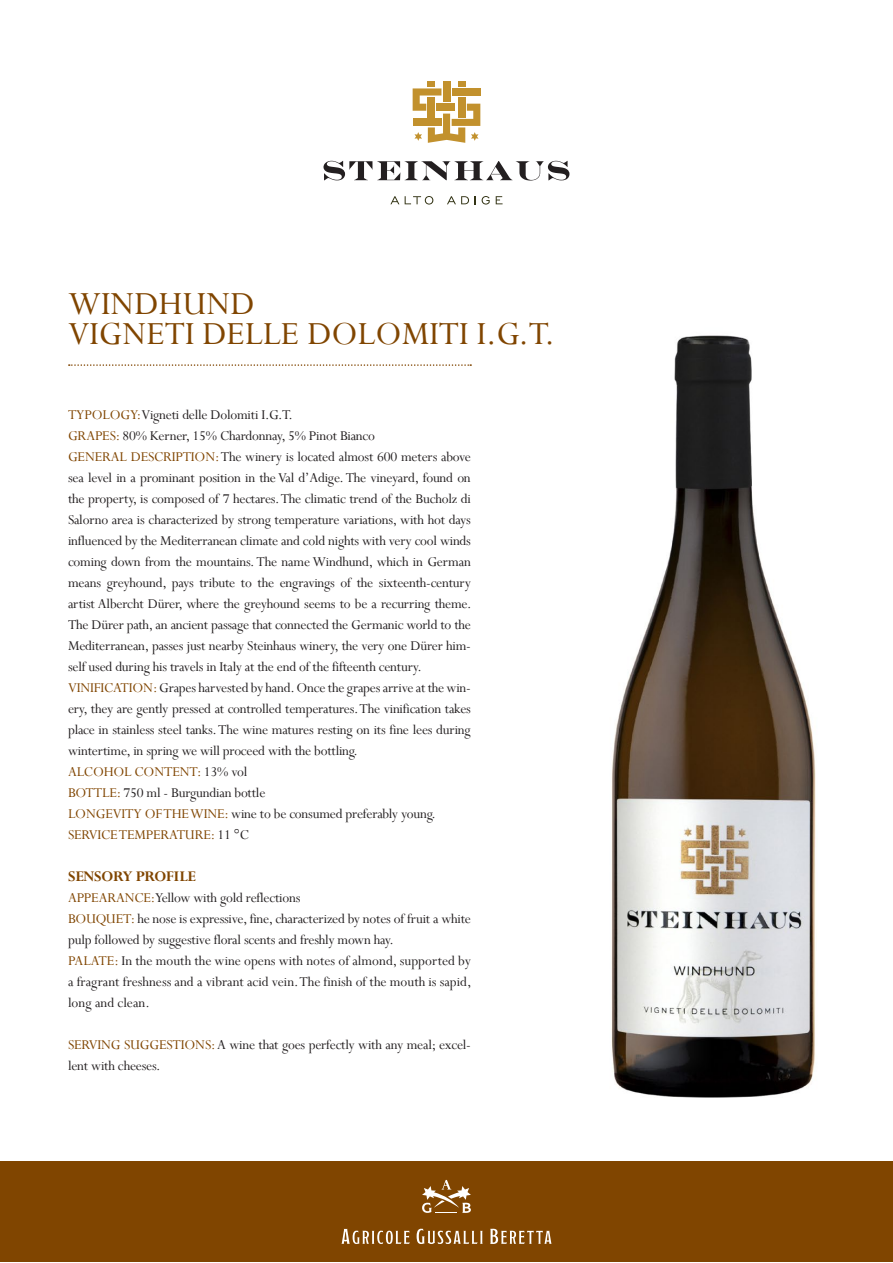
<style>
.page{position:relative;width:893px;height:1263px;background:#fff}
.page>*{position:absolute;margin:0;border:0;box-sizing:border-box;transform-origin:0 0}
.t1{font:36px/30.2px "Perpetua";color:#804500}
.t2{font:700 16.5px "Perpetua";letter-spacing:-.015em;color:#804500}
.t3{font:15px/21px "Perpetua";letter-spacing:-.015em;color:#231f20}
.s1{color:#804500}
</style>
<div class="page">
<div style="left:0;top:1161px;width:893px;height:101px;background:#804500"></div>
<svg style="left:341px;top:1229px;width:211px;height:15px"></svg>
<svg style="left:422px;top:1180px;width:49px;height:33px"></svg>
<img style="left:611px;top:335px;width:205px;height:763px">
<svg style="left:69px;top:364px;width:402px;height:2px"></svg>
<svg style="left:390px;top:196px;width:9px;height:8px"></svg>
<svg style="left:405px;top:196px;width:28px;height:9px"></svg>
<svg style="left:447px;top:196px;width:22px;height:8px"></svg>
<svg style="left:482px;top:196px;width:8px;height:9px"></svg>
<svg style="left:496px;top:196px;width:7px;height:8px"></svg>
<svg style="left:413px;top:82px;width:67px;height:61px"></svg>
<svg style="left:323px;top:161px;width:246px;height:20px"></svg>
<h1 class="t1" style="left:68px;top:287px;width:488px">WINDHUND<br>VIGNETI DELLE DOLOMITI I.G.T.</h1>
<p class="t3" style="left:68px;top:404px;width:405px"><span class="s1">TYPOLOGY:</span> Vigneti delle Dolomiti I.G.T.<br><span class="s1">GRAPES:</span> 80% Kerner, 15% Chardonnay, 5% Pinot Bianco<br><span class="s1">GENERAL DESCRIPTION:</span> The winery is located almost 600 meters above sea level in a prominant position in the Val d’Adige. The vineyard, found on the property, is composed of 7 hectares. The climatic trend of the Bucholz di Salorno area is characterized by strong temperature variations, with hot days influenced by the Mediterranean climate and cold nights with very cool winds coming down from the mountains. The name Windhund, which in German means greyhound, pays tribute to the engravings of the sixteenth-century artist Albercht Dürer, where the greyhound seems to be a recurring theme.<br>The Dürer path, an ancient passage that connected the Germanic world to the Mediterranean, passes just nearby Steinhaus winery, the very one Dürer him&shy;self used during his travels in Italy at the end of the fifteenth century.<br><span class="s1">VINIFICATION:</span> Grapes harvested by hand. Once the grapes arrive at the win&shy;ery, they are gently pressed at controlled temperatures. The vinification takes place in stainless steel tanks. The wine matures resting on its fine lees during wintertime, in spring we will proceed with the bottling.<br><span class="s1">ALCOHOL CONTENT:</span> 13% vol<br><span class="s1">BOTTLE:</span> 750 ml - Burgundian bottle<br><span class="s1">LONGEVITY OF THE WINE:</span> wine to be consumed preferably young.<br><span class="s1">SERVICE TEMPERATURE:</span> 11 °C</p>
<p class="t2" style="left:68px;top:866px;width:129px">SENSORY PROFILE</p>
<p class="t3" style="left:68px;top:887px;width:405px"><span class="s1">APPEARANCE:</span> Yellow with gold reflections<br><span class="s1">BOUQUET:</span> he nose is expressive, fine, characterized by notes of fruit a white pulp followed by suggestive floral scents and freshly mown hay.<br><span class="s1">PALATE:</span> In the mouth the wine opens with notes of almond, supported by a fragrant freshness and a vibrant acid vein. The finish of the mouth is sapid, long and clean.</p>
<p class="t3" style="left:68px;top:1034px;width:404px"><span class="s1">SERVING SUGGESTIONS:</span> A wine that goes perfectly with any meal; excel&shy;lent with cheeses.</p>
</div>
